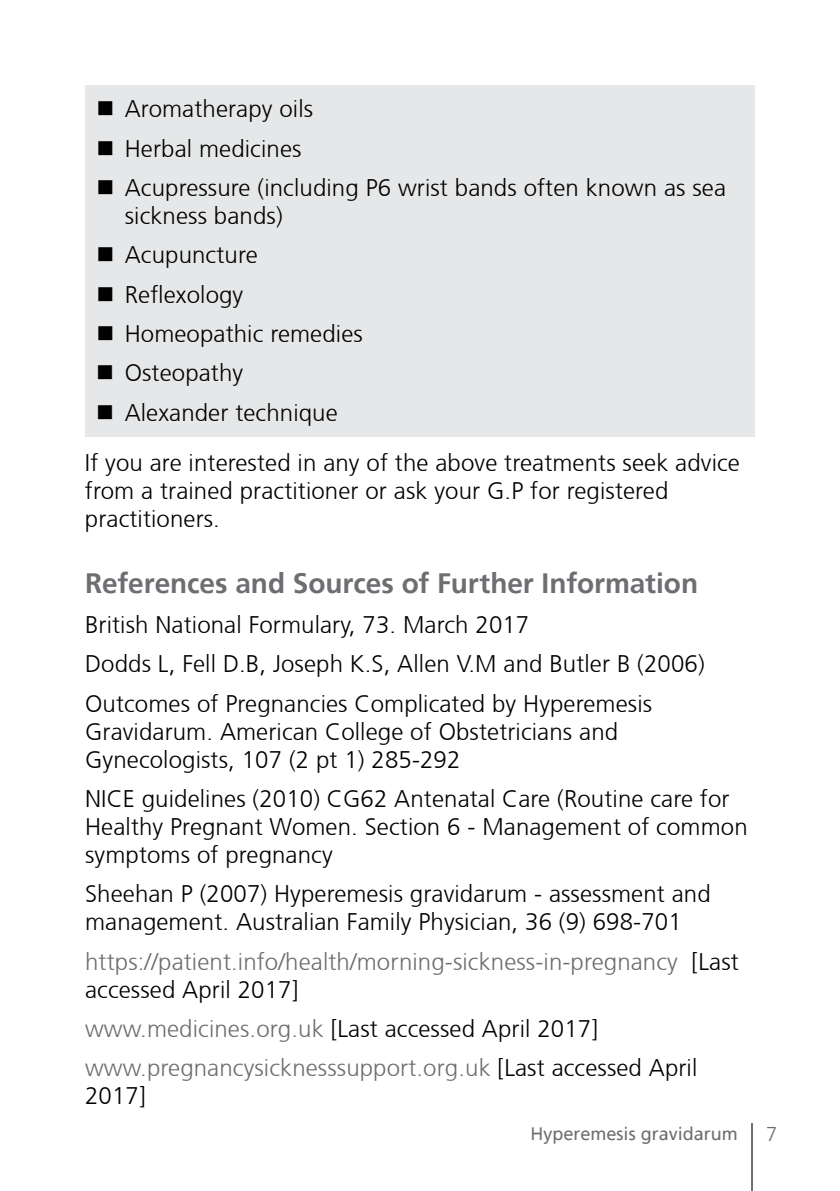
<style>
.page{position:relative;width:840px;height:1191px;background:#fff}
.page>*{position:absolute;margin:0;border:0;box-sizing:border-box;transform-origin:0 0}
.t1{font:700 28px "Frutiger";letter-spacing:-.005em;color:#6d6e71}
.t2{font:300 24px/28px "Frutiger CE";letter-spacing:.005em;color:#000}
.t3{font:300 24px/28px "Frutiger CE";letter-spacing:.005em;color:#6d6e71}
.t4{font:300 20px "Frutiger CE";color:#6d6e71}
.t5{font:18px "Frutiger Linotype";color:#6d6e71}
.s1{color:#000}
</style>
<div class="page">
<div style="left:85px;top:85px;width:669px;height:352px;background:#e6e7e8"></div>
<hr style="left:750px;top:1123px;width:2px;height:68px;background:#6d6e71">
<p class="t2" style="left:96px;top:95px;width:218px">■ Aromatherapy oils</p>
<p class="t2" style="left:96px;top:134px;width:206px">■ Herbal medicines</p>
<p class="t2" style="left:125px;top:173px;width:602px;text-indent:-28px">■ Acupressure (including P6 wrist bands often known as sea sickness bands)</p>
<p class="t2" style="left:96px;top:241px;width:163px">■ Acupuncture</p>
<p class="t2" style="left:96px;top:280px;width:148px">■ Reflexology</p>
<p class="t2" style="left:96px;top:319px;width:268px">■ Homeopathic remedies</p>
<p class="t2" style="left:96px;top:359px;width:148px">■ Osteopathy</p>
<p class="t2" style="left:85px;top:387px;width:656px;line-height:50.6px;text-indent:11px">■ Alexander technique<br>If you are interested in any of the above treatments seek advice</p>
<p class="t2" style="left:85px;top:477px;width:584px">from a trained practitioner or ask your G.P for registered practitioners.</p>
<p class="t1" style="left:85px;top:567px;width:614px">References and Sources of Further Information</p>
<p class="t2" style="left:85px;top:604px;width:620px;line-height:39.4px">British National Formulary, 73. March 2017<br>Dodds L, Fell D.B, Joseph K.S, Allen V.M and Butler B (2006)<br>Outcomes of Pregnancies Complicated by Hyperemesis</p>
<p class="t2" style="left:85px;top:717px;width:534px">Gravidarum. American College of Obstetricians and<br>Gynecologists, 107 (2 pt 1) 285-292</p>
<p class="t2" style="left:85px;top:784px;width:663px">NICE guidelines (2010) CG62 Antenatal Care (Routine care for<br>Healthy Pregnant Women. Section 6 - Management of common symptoms of pregnancy</p>
<p class="t2" style="left:85px;top:879px;width:626px">Sheehan P (2007) Hyperemesis gravidarum - assessment and management. Australian Family Physician, 36 (9) 698-701</p>
<p class="t3" style="left:85px;top:947px;width:654px">https://patient.info/health/morning-sickness-in-pregnancy <span class="s1">[Last accessed April 2017]</span></p>
<p class="t3" style="left:85px;top:1008px;width:613px;line-height:39.4px">www.medicines.org.uk <span class="s1">[Last accessed April 2017] </span>www.pregnancysicknesssupport.org.uk <span class="s1">[Last accessed April</span></p>
<p class="t2" style="left:85px;top:1081px;width:62px">2017]</p>
<p class="t5" style="left:530px;top:1122px;width:209px">Hyperemesis gravidarum</p>
<p class="t4" style="left:765px;top:1122px;width:13px">7</p>
</div>
